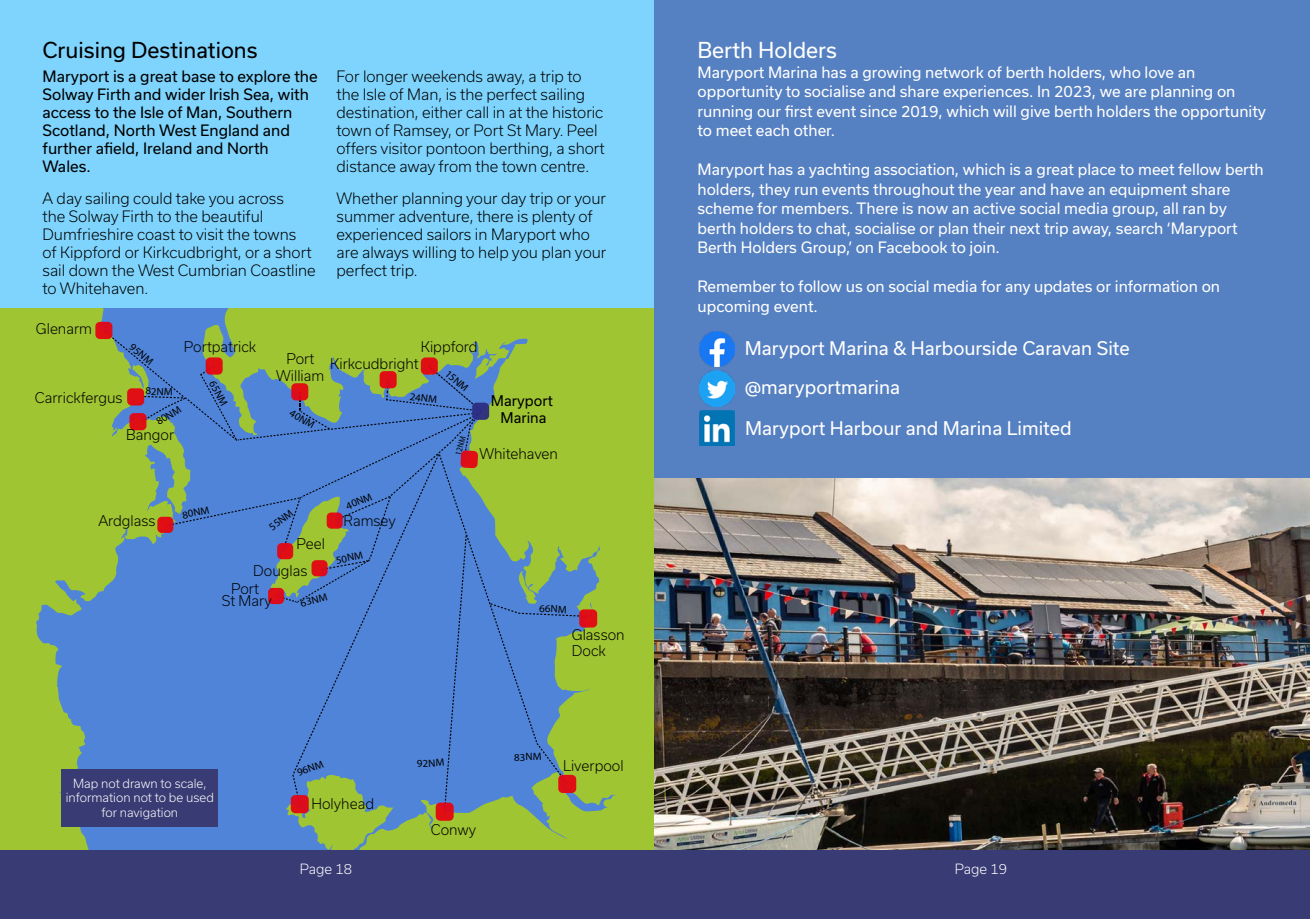
<style>
.page{position:relative;width:1310px;height:919px;background:#fff}
.page>*{position:absolute;margin:0;border:0;box-sizing:border-box;transform-origin:0 0}
.t1{font:21px "Usual";color:#000}
.t2{font:21px "Usual";color:#fff}
.t3{font:18px "Usual";color:#fff}
.t4{font:15px/19.5px "Usual";color:#fff}
.t5{font:300 15px/18px "Usual";color:#000}
.t6{font:15px/18px "Usual";color:#000}
.t7{font:300 14.1px/17px "Usual";color:#000;text-align:center}
.t8{font:14.1px/17px "Usual";color:#000;text-align:center}
.t9{font:300 13.5px "Usual";color:#fff}
.t10{font:300 12px/14.4px "Usual";color:#fff;text-align:center}
.t11{font:10.95px "Myriad Pro";color:#000}
.t12{font:10.8px "Myriad Pro";color:#000}
.t13{font:10.65px "Myriad Pro";color:#000;scale:1.04 1}
.t14{font:10.65px "Myriad Pro";color:#000}
.t15{font:8.85px "Myriad Pro";color:#000;scale:.87 1}
</style>
<div class="page">
<div style="left:0;top:0;width:655px;height:904px;background:#7ed4fd"></div>
<div style="left:191px;top:308px;width:464px;height:542px;background:#9fc532"></div>
<svg style="left:0;top:308px;width:191px;height:542px;background:#8fb851"></svg>
<svg style="left:104px;top:330px;width:482px;height:520px;background:#6595a7"></svg>
<div style="left:380px;top:371px;width:17px;height:17px;background:#df0f14;border-radius:4px"></div>
<div style="left:558px;top:774px;width:18px;height:19px;background:#df0f14;border-radius:4px"></div>
<div style="left:579px;top:609px;width:18px;height:18px;background:#df0f14;border-radius:4px"></div>
<div style="left:421px;top:357px;width:17px;height:17px;background:#df0f14;border-radius:5px"></div>
<div style="left:291px;top:383px;width:17px;height:17px;background:#df0f14;border-radius:4px"></div>
<div style="left:206px;top:357px;width:17px;height:17px;background:#df0f14;border-radius:4px"></div>
<div style="left:291px;top:795px;width:18px;height:18px;background:#db0c1d;border-radius:4px"></div>
<div style="left:436px;top:802px;width:18px;height:18px;background:#df0f14;border-radius:4px"></div>
<div style="left:129px;top:413px;width:17px;height:17px;background:#df0f14;border-radius:4px"></div>
<div style="left:127px;top:388px;width:17px;height:17px;background:#df0f14;border-radius:4px"></div>
<div style="left:95px;top:322px;width:17px;height:17px;background:#de0f14;border-radius:4px"></div>
<div style="left:327px;top:512px;width:16px;height:16px;background:#df0f14;border-radius:4px"></div>
<div style="left:311px;top:560px;width:16px;height:16px;background:#df0f14;border-radius:4px"></div>
<div style="left:277px;top:543px;width:16px;height:16px;background:#dc0e17;border-radius:4px"></div>
<div style="left:157px;top:516px;width:16px;height:17px;background:#df0f14;border-radius:4px"></div>
<div style="left:472px;top:402px;width:17px;height:18px;background:#2d2e83;border-radius:4px"></div>
<div style="left:268px;top:588px;width:16px;height:16px;background:#db0c1b;border-radius:4px"></div>
<div style="left:62px;top:769px;width:156px;height:57px;background:#393b74"></div>
<div style="left:655px;top:0;width:655px;height:854px;background:#5580c1"></div>
<img style="left:655px;top:478px;width:655px;height:372px">
<img style="left:699px;top:331px;width:35px;height:36px">
<img style="left:699px;top:371px;width:35px;height:35px">
<img style="left:699px;top:410px;width:36px;height:35px">
<div style="left:0;top:850px;width:1310px;height:68px;background:#393b74"></div>
<h1 class="t1" style="left:43px;top:38px;width:217px">Cruising Destinations</h1>
<p class="t6" style="left:43px;top:67px;width:277px">Maryport is a great base to explore the<br>Solway Firth and wider Irish Sea, with access to the Isle of Man, Southern<br>Scotland, North West England and further afield, Ireland and North<br>Wales.</p>
<p class="t5" style="left:43px;top:189px;width:275px">A day sailing could take you across<br>the Solway Firth to the beautiful Dumfrieshire coast to visit the towns<br>of Kippford or Kirkcudbright, or a short sail down the West Cumbrian Coastline to Whitehaven.</p>
<p class="t5" style="left:336px;top:67px;width:270px">For longer weekends away, a trip to the Isle of Man, is the perfect sailing destination, either call in at the historic town of Ramsey, or Port St Mary. Peel offers visitor pontoon berthing, a short distance away from the town centre.</p>
<p class="t5" style="left:336px;top:189px;width:271px">Whether planning your day trip or your summer adventure, there is plenty of experienced sailors in Maryport who are always willing to help you plan your perfect trip.</p>
<p class="t7" style="left:36px;top:320px;width:58px">Glenarm</p>
<p class="t7" style="left:184px;top:338px;width:74px">Portpatrick</p>
<p class="t12" style="left:135px;top:340px;width:28px;rotate:40deg">95NM</p>
<p class="t13" style="left:146px;top:384px;width:28px;rotate:2deg">82NM</p>
<p class="t14" style="left:154px;top:416px;width:29px;rotate:-31deg">80NM</p>
<p class="t11" style="left:218px;top:378px;width:28px;rotate:62deg">65NM</p>
<p class="t7" style="left:35px;top:389px;width:89px">Carrickfergus</p>
<p class="t7" style="left:126px;top:426px;width:49px">Bangor</p>
<p class="t7" style="left:276px;top:350px;width:50px">Port<br>William</p>
<p class="t14" style="left:294px;top:406px;width:29px;rotate:30deg">40NM</p>
<p class="t7" style="left:421px;top:338px;width:58px">Kippford</p>
<p class="t7" style="left:330px;top:355px;width:90px">Kirkcudbright</p>
<p class="t13" style="left:410px;top:390px;width:28px;rotate:6deg">24NM</p>
<p class="t12" style="left:451px;top:366px;width:28px;rotate:40deg">15NM</p>
<p class="t15" style="left:452px;top:453px;width:23px;rotate:-73deg">12NM</p>
<p class="t8" style="left:491px;top:392px;width:64px">Maryport<br>Marina</p>
<p class="t7" style="left:479px;top:445px;width:80px">Whitehaven</p>
<p class="t7" style="left:98px;top:512px;width:59px">Ardglass</p>
<p class="t13" style="left:181px;top:508px;width:28px;rotate:-10deg">80NM</p>
<p class="t12" style="left:266px;top:522px;width:28px;rotate:-37deg">55NM</p>
<p class="t14" style="left:344px;top:500px;width:29px;rotate:-22deg">40NM</p>
<p class="t7" style="left:344px;top:512px;width:54px">Ramsey</p>
<p class="t7" style="left:296px;top:534px;width:30px">Peel</p>
<p class="t7" style="left:253px;top:562px;width:56px">Douglas</p>
<p class="t7" style="left:222px;top:582px;width:51px;line-height:12px">Port<br>St Mary</p>
<p class="t13" style="left:299px;top:596px;width:28px;rotate:-13deg">63NM</p>
<p class="t13" style="left:335px;top:553px;width:28px;rotate:-11deg">50NM</p>
<p class="t10" style="left:66px;top:776px;width:150px">Map not drawn to scale, information not to be used for navigation</p>
<p class="t14" style="left:295px;top:766px;width:29px;rotate:-19deg">96NM</p>
<p class="t7" style="left:311px;top:794px;width:64px">Holyhead</p>
<p class="t13" style="left:539px;top:601px;width:28px;rotate:2deg">66NM</p>
<p class="t7" style="left:572px;top:625px;width:54px;text-align:left">Glasson<br>Dock</p>
<p class="t13" style="left:417px;top:757px;width:28px;rotate:-3deg">92NM</p>
<p class="t7" style="left:431px;top:820px;width:47px">Conwy</p>
<p class="t13" style="left:514px;top:750px;width:28px;rotate:-1deg">83NM</p>
<p class="t7" style="left:563px;top:757px;width:62px">Liverpool</p>
<h1 class="t2" style="left:697px;top:38px;width:141px">Berth Holders</h1>
<p class="t4" style="left:697px;top:62px;width:570px">Maryport Marina has a growing network of berth holders, who love an opportunity to socialise and share experiences. In 2023, we are planning on running our first event since 2019, which will give berth holders the opportunity to meet each other.</p>
<p class="t4" style="left:697px;top:160px;width:568px">Maryport has a yachting association, which is a great place to meet fellow berth holders, they run events throughout the year and have an equipment share scheme for members. There is now an active social media group, all ran by berth holders to chat, socialise or plan their next trip away, search ‘Maryport Berth Holders Group,’ on Facebook to join.</p>
<p class="t4" style="left:697px;top:277px;width:524px">Remember to follow us on social media for any updates or information on upcoming event.</p>
<p class="t3" style="left:744px;top:338px;width:386px">Maryport Marina &amp; Harbourside Caravan Site</p>
<p class="t3" style="left:744px;top:376px;width:157px">@maryportmarina</p>
<p class="t3" style="left:745px;top:418px;width:328px">Maryport Harbour and Marina Limited</p>
<p class="t9" style="left:300px;top:860px;width:54px">Page 18</p>
<p class="t9" style="left:955px;top:860px;width:54px">Page 19</p>
</div>
